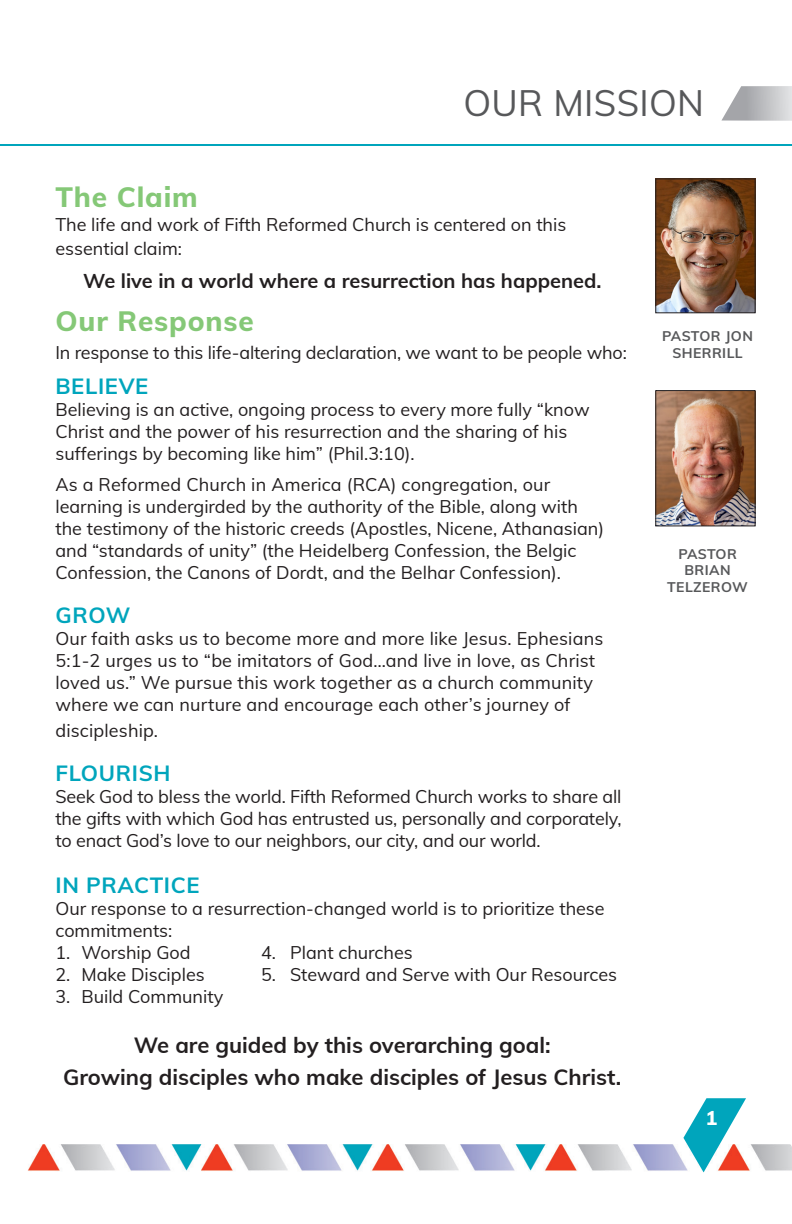
<style>
.page{position:relative;width:792px;height:1224px;background:#fff}
.page>*{position:absolute;margin:0;border:0;box-sizing:border-box;transform-origin:0 0}
.t1{font:36px "Mulish";letter-spacing:.01em;color:#57585a}
.t2{font:800 28px "Mulish";letter-spacing:.03em;color:#85c877}
.t3{font:700 22px "Mulish";color:#231f20}
.t4{font:700 22px "Mulish";letter-spacing:.03em;color:#00a5bc}
.t5{font:700 20px "Mulish";color:#231f20}
.t6{font:800 20px "Mulish";color:#fff}
.t7{font:18px/22px "Mulish";color:#231f20}
.t8{font:700 14px/16.8px "Mulish";letter-spacing:.03em;color:#57585a;text-align:center}
</style>
<div class="page">
<hr style="left:0;top:144px;width:792px;height:2px;background:#00a5bc">
<img style="left:27px;top:1145px;width:765px;height:28px">
<svg style="left:683px;top:1098px;width:63px;height:74px"></svg>
<img style="left:657px;top:180px;width:97px;height:131px">
<div style="left:655px;top:178px;width:101px;height:135px;border:1px solid #231f20"></div>
<img style="left:657px;top:392px;width:97px;height:132px">
<div style="left:655px;top:390px;width:101px;height:136px;border:1px solid #231f20"></div>
<svg style="left:721px;top:86px;width:71px;height:35px;background:#c6c7c9"></svg>
<div style="left:25px;top:1143px;width:6px;height:9px;background:#fff"></div>
<p class="t1" style="left:463px;top:77px;width:242px">OUR MISSION</p>
<p class="t2" style="left:55px;top:177px;width:144px">The Claim</p>
<p class="t7" style="left:55px;top:212px;width:512px;line-height:24px">The life and work of Fifth Reformed Church is centered on this essential claim:</p>
<p class="t5" style="left:83px;top:266px;width:520px">We live in a world where a resurrection has happened.</p>
<p class="t2" style="left:55px;top:300px;width:200px">Our Response</p>
<p class="t7" style="left:55px;top:341px;width:573px">In response to this life-altering declaration, we want to be people who:</p>
<p class="t4" style="left:55px;top:371px;width:94px">BELIEVE</p>
<p class="t7" style="left:55px;top:398px;width:536px">Believing is an active, ongoing process to every more fully “know<br>Christ and the power of his resurrection and the sharing of his sufferings by becoming like him” (Phil.3:10).</p>
<p class="t7" style="left:55px;top:473px;width:550px">As a Reformed Church in America (RCA) congregation, our learning is undergirded by the authority of the Bible, along with the testimony of the historic creeds (Apostles, Nicene, Athanasian) and “standards of unity” (the Heidelberg Confession, the Belgic Confession, the Canons of Dordt, and the Belhar Confession).</p>
<p class="t4" style="left:55px;top:600px;width:77px">GROW</p>
<p class="t7" style="left:55px;top:627px;width:549px">Our faith asks us to become more and more like Jesus. Ephesians 5:1-2 urges us to “be imitators of God…and live in love, as Christ loved us.” We pursue this work together as a church community where we can nurture and encourage each other’s journey of</p>
<p class="t7" style="left:55px;top:719px;width:104px">discipleship.</p>
<p class="t4" style="left:55px;top:758px;width:117px">FLOURISH</p>
<p class="t7" style="left:55px;top:785px;width:568px;text-align:justify">Seek God to bless the world. Fifth Reformed Church works to share all the gifts with which God has entrusted us, personally and corporately, to enact God’s love to our neighbors, our city, and our world.</p>
<p class="t4" style="left:55px;top:870px;width:146px">IN PRACTICE</p>
<p class="t7" style="left:55px;top:897px;width:551px">Our response to a resurrection-changed world is to prioritize these commitments:</p>
<p class="t7" style="left:55px;top:941px;width:137px">1. Worship God</p>
<p class="t7" style="left:261px;top:941px;width:153px">4. Plant churches</p>
<p class="t7" style="left:55px;top:963px;width:151px">2. Make Disciples</p>
<p class="t7" style="left:261px;top:963px;width:357px">5. Steward and Serve with Our Resources</p>
<p class="t7" style="left:55px;top:985px;width:169px">3. Build Community</p>
<p class="t3" style="left:134px;top:1030px;width:418px">We are guided by this overarching goal:</p>
<p class="t3" style="left:63px;top:1062px;width:560px">Growing disciples who make disciples of Jesus Christ.</p>
<p class="t8" style="left:662px;top:327px;width:92px">PASTOR JON<br>SHERRILL</p>
<p class="t8" style="left:678px;top:544px;width:60px">PASTOR<br>BRIAN</p>
<p class="t8" style="left:667px;top:578px;width:82px">TELZEROW</p>
<p class="t6" style="left:706px;top:1104px;width:13px">1</p>
</div>
